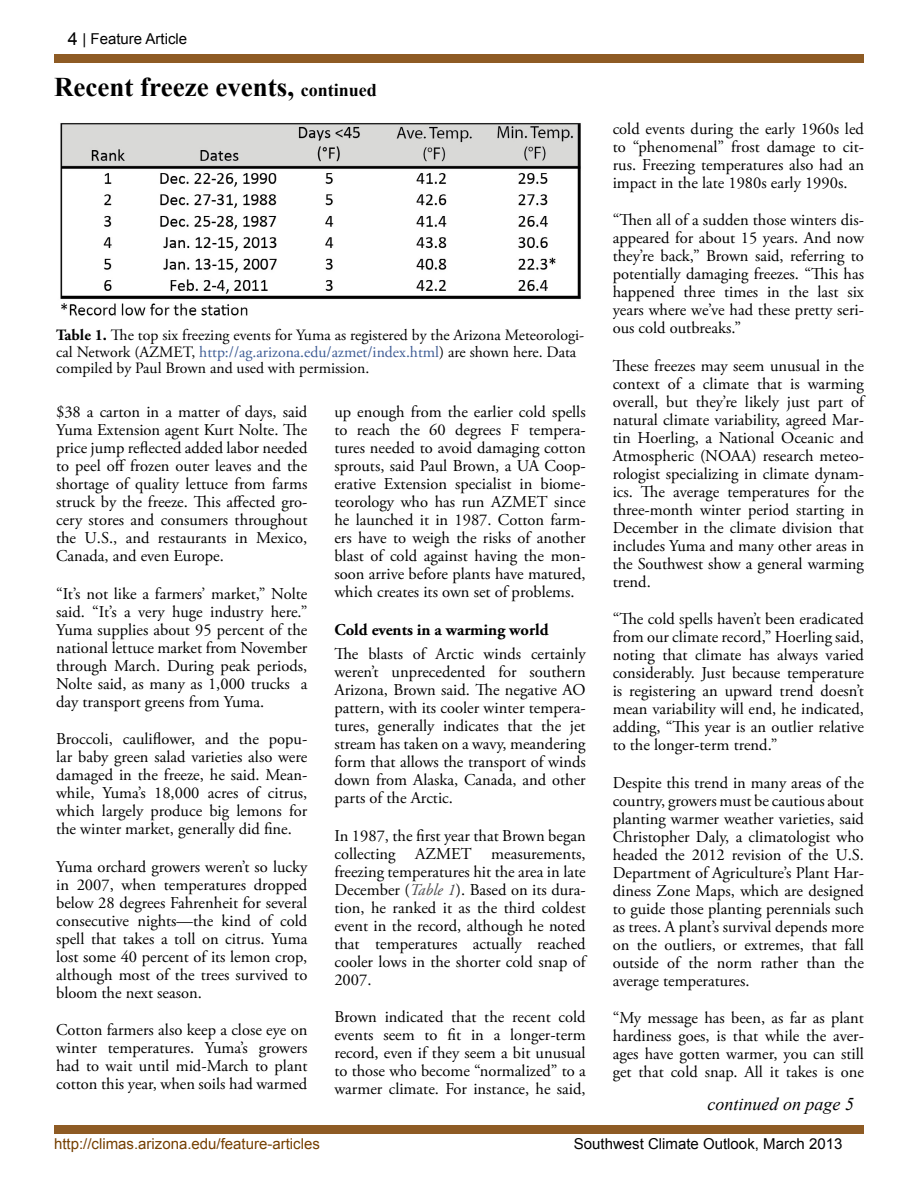
<style>
.page{position:relative;width:918px;height:1188px;background:#fff}
.page>*{position:absolute;margin:0;border:0;box-sizing:border-box;transform-origin:0 0}
.t1{font:700 27px "Times New Roman";color:#000}
.t2{font:italic 18px "Times New Roman";color:#000}
.t3{font:16.5px/18px "Adobe Garamond Pro";color:#000;text-align:justify}
.t4{font:700 16.5px "Adobe Garamond Pro";color:#000}
.t5{font:15.75px/16.5px "Adobe Garamond Pro";color:#000}
.t6{font:15px "Arial";color:#000}
.t7{font:15px "Arial";color:#753f00}
.s1{font-size:18px}
.s2{font-weight:700}
.s3{color:#3d5c95}
.s4{font-style:italic;color:#4d4d4f}
</style>
<div class="page">
<div style="left:54px;top:1125px;width:810px;height:9px;background:#8e5b24"></div>
<div style="left:54px;top:54px;width:810px;height:9px;background:#8e5b24"></div>
<img style="left:60px;top:123px;width:521px;height:193px">
<p class="t6" style="left:68px;top:29px;width:121px"><span class="s1">4</span> | Feature Article</p>
<h1 class="t1" style="left:54px;top:69px;width:324px">Recent freeze events, <span class="s1">continued</span></h1>
<p class="t5" style="left:56px;top:328px;width:529px"><span class="s2">Table 1.</span> The top six freezing events for Yuma as registered by the Arizona Meteorologi&shy;cal Network (AZMET, <span class="s3">http://ag.arizona.edu/azmet/index.html</span>) are shown here. Data compiled by Paul Brown and used with permission.</p>
<p class="t3" style="left:56px;top:404px;width:253px">$38 a carton in a matter of days, said Yuma Extension agent Kurt Nolte. The price jump reflected added labor needed to peel off frozen outer leaves and the shortage of quality lettuce from farms struck by the freeze. This affected gro&shy;cery stores and consumers throughout the U.S., and restaurants in Mexico, Canada, and even Europe.</p>
<p class="t3" style="left:56px;top:585px;width:253px">“It’s not like a farmers’ market,” Nolte said. “It’s a very huge industry here.” Yuma supplies about 95 percent of the national lettuce market from November through March. During peak periods, Nolte said, as many as 1,000 trucks a day transport greens from Yuma.</p>
<p class="t3" style="left:56px;top:731px;width:253px">Broccoli, cauliflower, and the popu&shy;lar baby green salad varieties also were damaged in the freeze, he said. Mean&shy;while, Yuma’s 18,000 acres of citrus, which largely produce big lemons for the winter market, generally did fine.</p>
<p class="t3" style="left:56px;top:858px;width:253px">Yuma orchard growers weren’t so lucky in 2007, when temperatures dropped below 28 degrees Fahrenheit for several consecutive nights—the kind of cold spell that takes a toll on citrus. Yuma lost some 40 percent of its lemon crop, although most of the trees survived to bloom the next season.</p>
<p class="t3" style="left:56px;top:1022px;width:253px">Cotton farmers also keep a close eye on winter temperatures. Yuma’s growers had to wait until mid-March to plant cotton this year, when soils had warmed</p>
<p class="t3" style="left:334px;top:403px;width:253px">up enough from the earlier cold spells to reach the 60 degrees F tempera&shy;tures needed to avoid damaging cotton sprouts, said Paul Brown, a UA Coop&shy;erative Extension specialist in biome&shy;teorology who has run AZMET since he launched it in 1987. Cotton farm&shy;ers have to weigh the risks of another blast of cold against having the mon&shy;soon arrive before plants have matured, which creates its own set of problems.</p>
<p class="t4" style="left:334px;top:620px;width:216px">Cold events in a warming world</p>
<p class="t3" style="left:334px;top:646px;width:253px">The blasts of Arctic winds certainly weren’t unprecedented for southern Arizona, Brown said. The negative AO pattern, with its cooler winter tempera&shy;tures, generally indicates that the jet stream has taken on a wavy, meandering form that allows the transport of winds down from Alaska, Canada, and other parts of the Arctic.</p>
<p class="t3" style="left:334px;top:827px;width:253px">In 1987, the first year that Brown began collecting AZMET measurements, freezing temperatures hit the area in late December (<span class="s4">Table 1</span>). Based on its dura&shy;tion, he ranked it as the third coldest event in the record, although he noted that temperatures actually reached cooler lows in the shorter cold snap of 2007.</p>
<p class="t3" style="left:334px;top:1009px;width:253px">Brown indicated that the recent cold events seem to fit in a longer-term record, even if they seem a bit unusual to those who become “normalized” to a warmer climate. For instance, he said,</p>
<p class="t3" style="left:613px;top:120px;width:253px">cold events during the early 1960s led to “phenomenal” frost damage to cit&shy;rus. Freezing temperatures also had an impact in the late 1980s early 1990s.</p>
<p class="t3" style="left:613px;top:211px;width:253px">“Then all of a sudden those winters dis&shy;appeared for about 15 years. And now they’re back,” Brown said, referring to potentially damaging freezes. “This has happened three times in the last six years where we’ve had these pretty seri&shy;ous cold outbreaks.”</p>
<p class="t3" style="left:613px;top:357px;width:253px">These freezes may seem unusual in the context of a climate that is warming overall, but they’re likely just part of natural climate variability, agreed Mar&shy;tin Hoerling, a National Oceanic and Atmospheric (NOAA) research meteo&shy;rologist specializing in climate dynam&shy;ics. The average temperatures for the three-month winter period starting in December in the climate division that includes Yuma and many other areas in the Southwest show a general warming trend.</p>
<p class="t3" style="left:613px;top:610px;width:253px">“The cold spells haven’t been eradicated from our climate record,” Hoerling said, noting that climate has always varied considerably. Just because temperature is registering an upward trend doesn’t mean variability will end, he indicated, adding, “This year is an outlier relative to the longer-term trend.”</p>
<p class="t3" style="left:613px;top:774px;width:253px">Despite this trend in many areas of the country, growers must be cautious about planting warmer weather varieties, said Christopher Daly, a climatologist who headed the 2012 revision of the U.S.<br>Department of Agriculture’s Plant Har&shy;diness Zone Maps, which are designed to guide those planting perennials such as trees. A plant’s survival depends more on the outliers, or extremes, that fall outside of the norm rather than the average temperatures.</p>
<p class="t3" style="left:613px;top:1010px;width:253px">“My message has been, as far as plant hardiness goes, is that while the aver&shy;ages have gotten warmer, you can still get that cold snap. All it takes is one</p>
<p class="t2" style="left:708px;top:1092px;width:148px">continued on page 5</p>
<p class="t7" style="left:54px;top:1134px;width:267px">http://climas.arizona.edu/feature-articles</p>
<p class="t6" style="left:574px;top:1134px;width:270px">Southwest Climate Outlook, March 2013</p>
</div>
